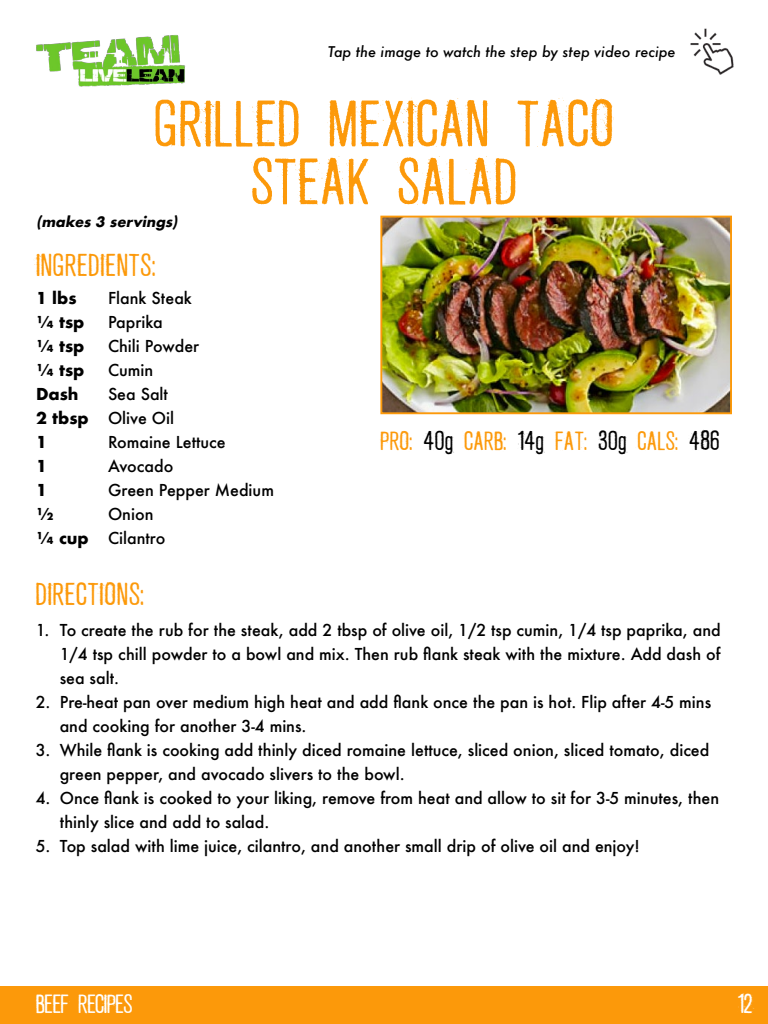
<style>
.page{position:relative;width:768px;height:1024px;background:#fff}
.page>*{position:absolute;margin:0;border:0;box-sizing:border-box;transform-origin:0 0}
.t1{font:62px/58px "Fresco Stamp";letter-spacing:.04em;color:#fc990a;text-align:center}
.t2{font:30px "Fresco Stamp";letter-spacing:.05em;color:#fc990a}
.t3{font:25px "Fresco Stamp";letter-spacing:.04em;color:#fc990a}
.t4{font:25px "Fresco Stamp";color:#fff}
.t5{font:500 16px/24px "Futura";color:#000}
.t6{font:700 16px/24px "Futura";color:#000}
.t7{font:italic 500 14.4px "Futura";color:#000}
.t8{font:italic 700 14px "Futura";color:#000}
.s1{color:#000}
</style>
<div class="page">
<img style="left:690px;top:29px;width:44px;height:46px">
<img style="left:36px;top:35px;width:150px;height:52px">
<div style="left:0;top:986px;width:768px;height:38px;background:#fc990a"></div>
<img style="left:383px;top:219px;width:346px;height:192px">
<div style="left:380px;top:216px;width:352px;height:198px;border:2px solid #fc990a"></div>
<p class="t7" style="left:328px;top:42px;width:349px">Tap the image to watch the step by step video recipe</p>
<h1 class="t1" style="left:155px;top:96px;width:459px">GRILLED MEXICAN TACO<br>STEAK SALAD</h1>
<p class="t8" style="left:36px;top:212px;width:147px">(makes 3 servings)</p>
<h2 class="t2" style="left:36px;top:249px;width:121px">INGREDIENTS:</h2>
<p class="t6" style="left:36px;top:286px;width:54px">1 lbs ¼ tsp ¼ tsp ¼ tsp<br>Dash<br>2 tbsp<br>1<br>1<br>1<br>½<br>¼ cup</p>
<p class="t5" style="left:108px;top:286px;width:168px">Flank Steak<br>Paprika<br>Chili Powder<br>Cumin<br>Sea Salt<br>Olive Oil<br>Romaine Lettuce<br>Avocado<br>Green Pepper Medium<br>Onion<br>Cilantro</p>
<h2 class="t2" style="left:36px;top:578px;width:109px">DIRECTIONS:</h2>
<h3 class="t3" style="left:380px;top:426px;width:340px">PRO: <span class="s1">40g</span> CARB: <span class="s1">14g</span> FAT: <span class="s1">30g</span> CALS: <span class="s1">486</span></h3>
<p class="t5" style="left:60px;top:617px;width:663px;text-align:justify;text-indent:-24px">1. To create the rub for the steak, add 2 tbsp of olive oil, 1/2 tsp cumin, 1/4 tsp paprika, and 1/4 tsp chill powder to a bowl and mix. Then rub flank steak with the mixture. Add dash of sea salt.</p>
<p class="t5" style="left:60px;top:689px;width:653px;text-indent:-24px">2. Pre-heat pan over medium high heat and add flank once the pan is hot. Flip after 4-5 mins and cooking for another 3-4 mins.</p>
<p class="t5" style="left:60px;top:737px;width:651px;text-indent:-24px">3. While flank is cooking add thinly diced romaine lettuce, sliced onion, sliced tomato, diced green pepper, and avocado slivers to the bowl.</p>
<p class="t5" style="left:60px;top:785px;width:661px;text-indent:-24px">4. Once flank is cooked to your liking, remove from heat and allow to sit for 3-5 minutes, then thinly slice and add to salad.</p>
<p class="t5" style="left:36px;top:833px;width:606px">5. Top salad with lime juice, cilantro, and another small drip of olive oil and enjoy!</p>
<h3 class="t4" style="left:36px;top:990px;width:98px">BEEF RECIPES</h3>
<h3 class="t4" style="left:738px;top:990px;width:16px">12</h3>
</div>
